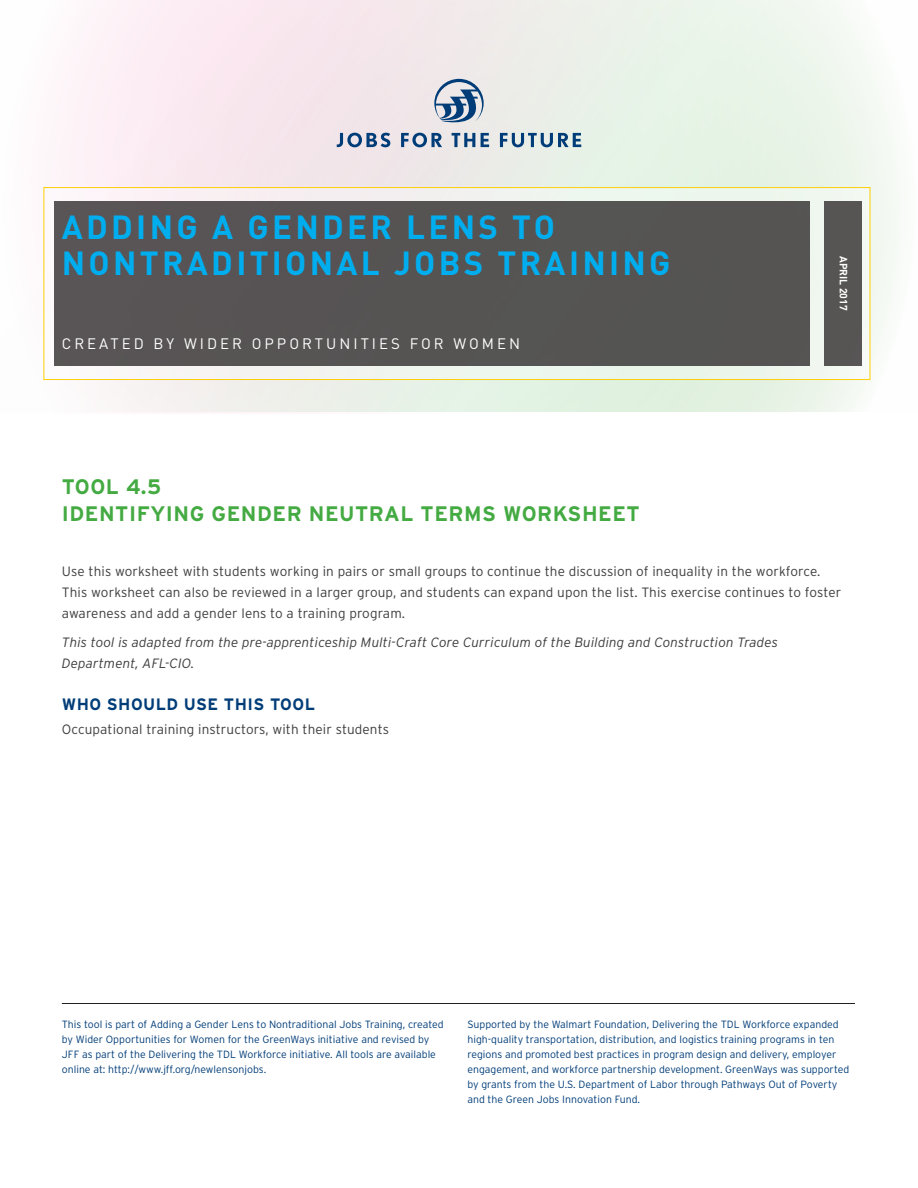
<style>
.page{position:relative;width:918px;height:1188px;background:#fff}
.page>*{position:absolute;margin:0;border:0;box-sizing:border-box;transform-origin:0 0}
.Table_of_contents{font:700 33px/36px "DIN";letter-spacing:.1em;color:#00aeef}
.header_2{font:700 21px/27px "Interstate";letter-spacing:.025em;color:#44aa42}
.header_3{font:700 16.5px "Interstate";letter-spacing:.025em;color:#003d78}
.Table_of_contents-2{font:15px "DIN";letter-spacing:.2em;color:#fff}
.copy{font:300 13.5px/21px "Interstate";letter-spacing:.01em;color:#3e3e3f}
.copy-2{font:italic 300 13.5px/21px "Interstate";letter-spacing:.01em;color:#3e3e3f}
.Boiler_plate{font:300 10.5px/15px "Interstate";color:#003d78}
.Table_of_contents-3{font:700 10.5px "DIN";color:#fff}
</style>
<div class="page">
<svg style="left:43px;top:0;width:854px;height:411px"></svg>
<hr style="left:62px;top:1003px;width:793px;height:1px;background:#231f20">
<div style="left:44px;top:187px;width:826px;height:191px;background:#f1f6ef"></div>
<div style="left:44px;top:187px;width:826px;height:193px;border:1px solid #fece08"></div>
<div style="left:54px;top:201px;width:756px;height:165px;background:#565453"></div>
<div style="left:824px;top:201px;width:38px;height:165px;background:#565554"></div>
<svg style="left:337px;top:133px;width:53px;height:14px"></svg>
<svg style="left:401px;top:133px;width:41px;height:14px"></svg>
<svg style="left:452px;top:133px;width:23px;height:14px"></svg>
<svg style="left:481px;top:133px;width:8px;height:14px"></svg>
<svg style="left:500px;top:133px;width:81px;height:14px"></svg>
<svg style="left:434px;top:79px;width:50px;height:45px;background:#95a8be"></svg>
<p class="Table_of_contents" style="left:62px;top:208px;width:610px">ADDING A GENDER LENS TO<br>NONTRADITIONAL JOBS TRAINING</p>
<p class="Table_of_contents-2" style="left:62px;top:334px;width:460px">CREATED BY WIDER OPPORTUNITIES FOR WOMEN</p>
<p class="header_2" style="left:62px;top:473px;width:580px">TOOL 4.5<br>IDENTIFYING GENDER NEUTRAL TERMS WORKSHEET</p>
<p class="Table_of_contents-3" style="left:850px;top:256px;width:56px;rotate:90deg">APRIL 2017</p>
<p class="copy" style="left:62px;top:561px;width:781px">Use this worksheet with students working in pairs or small groups to continue the discussion of inequality in the workforce.<br>This worksheet can also be reviewed in a larger group, and students can expand upon the list. This exercise continues to foster awareness and add a gender lens to a training program.</p>
<p class="copy-2" style="left:62px;top:631px;width:718px">This tool is adapted from the pre-apprenticeship Multi-Craft Core Curriculum of the Building and Construction Trades<br>Department, AFL-CIO.</p>
<p class="header_3" style="left:62px;top:695px;width:255px">WHO SHOULD USE THIS TOOL</p>
<p class="copy" style="left:62px;top:719px;width:329px">Occupational training instructors, with their students</p>
<p class="Boiler_plate" style="left:62px;top:1017px;width:383px">This tool is part of Adding a Gender Lens to Nontraditional Jobs Training, created by Wider Opportunities for Women for the GreenWays initiative and revised by JFF as part of the Delivering the TDL Workforce initiative. All tools are available online at: http://www.jff.org/newlensonjobs.</p>
<p class="Boiler_plate" style="left:467px;top:1017px;width:383px">Supported by the Walmart Foundation, Delivering the TDL Workforce expanded high-quality transportation, distribution, and logistics training programs in ten regions and promoted best practices in program design and delivery, employer engagement, and workforce partnership development. GreenWays was supported by grants from the U.S. Department of Labor through Pathways Out of Poverty and the Green Jobs Innovation Fund.</p>
</div>
